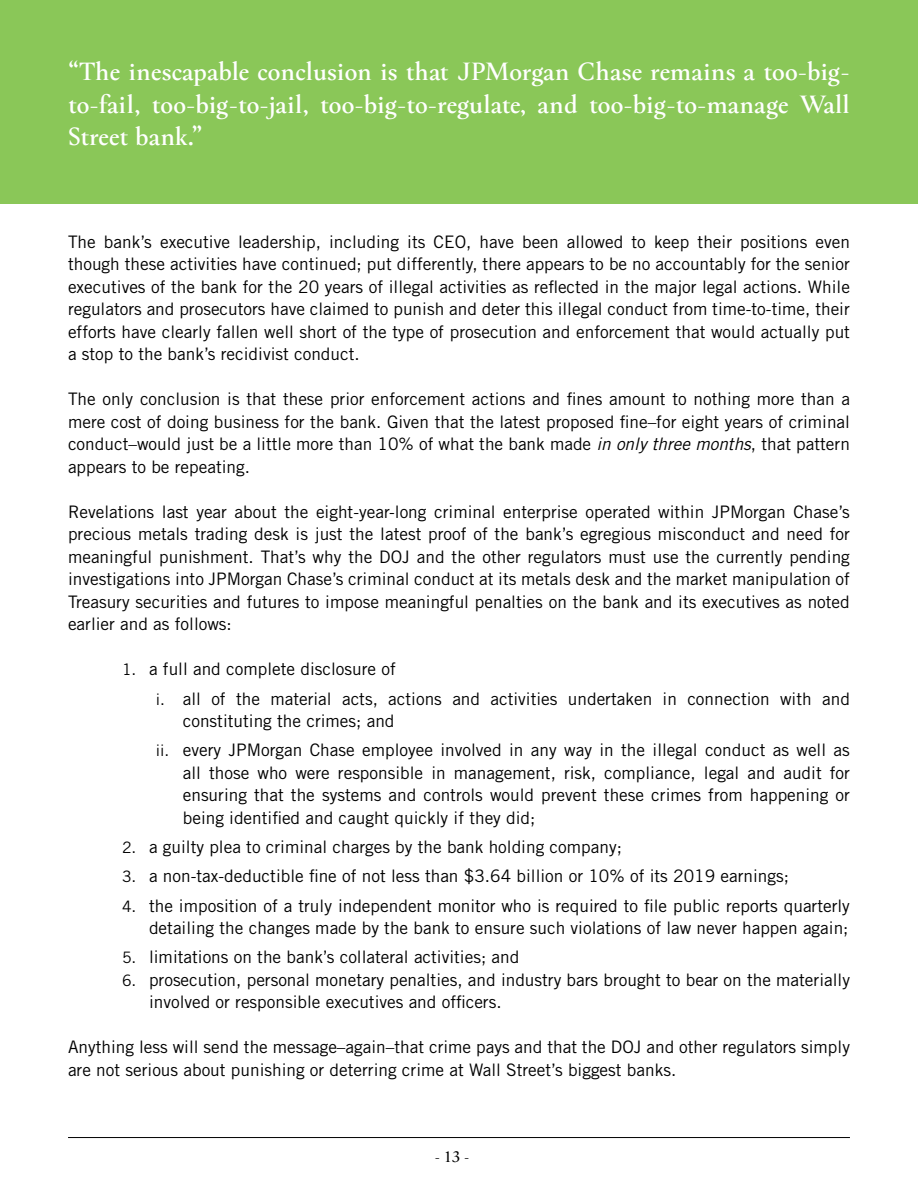
<style>
.page{position:relative;width:918px;height:1188px;background:#fff}
.page>*{position:absolute;margin:0;border:0;box-sizing:border-box;transform-origin:0 0}
.t1{font:600 27px/32.4px "W Hermann";letter-spacing:-.01em;color:#fff;text-align:justify}
.t2{font:17.25px/22.5px "Trade Gothic LT Std";color:#000;text-align:justify}
.t3{font:16.5px "W Hermann";color:#000}
.s1{font-style:italic}
.s2{font-size:15.75px}
</style>
<div class="page">
<hr style="left:68px;top:1137px;width:782px;height:1px;background:#000">
<div style="left:0;top:0;width:918px;height:203px;background:#8ac758"></div>
<h1 class="t1" style="left:68px;top:54px;width:783px">“The inescapable conclusion is that JPMorgan Chase remains a too-big&shy;to-fail, too-big-to-jail, too-big-to-regulate, and too-big-to-manage Wall Street bank.”</h1>
<p class="t2" style="left:68px;top:230px;width:783px">The bank’s executive leadership, including its CEO, have been allowed to keep their positions even though these activities have continued; put differently, there appears to be no accountably for the senior executives of the bank for the 20 years of illegal activities as reflected in the major legal actions. While regulators and prosecutors have claimed to punish and deter this illegal conduct from time-to-time, their efforts have clearly fallen well short of the type of prosecution and enforcement that would actually put a stop to the bank’s recidivist conduct.</p>
<p class="t2" style="left:68px;top:388px;width:784px">The only conclusion is that these prior enforcement actions and fines amount to nothing more than a mere cost of doing business for the bank. Given that the latest proposed fine–for eight years of criminal conduct–would just be a little more than 10% of what the bank made <span class="s1">in only three months</span>, that pattern appears to be repeating.</p>
<p class="t2" style="left:68px;top:500px;width:783px">Revelations last year about the eight-year-long criminal enterprise operated within JPMorgan Chase’s precious metals trading desk is just the latest proof of the bank’s egregious misconduct and need for meaningful punishment. That’s why the DOJ and the other regulators must use the currently pending investigations into JPMorgan Chase’s criminal conduct at its metals desk and the market manipulation of Treasury securities and futures to impose meaningful penalties on the bank and its executives as noted earlier and as follows:</p>
<p class="t2" style="left:156px;top:654px;width:696px;line-height:29.2px;text-indent:-34px"><span class="s2">1.</span> a full and complete disclosure of<br><span class="s2">i.</span> all of the material acts, actions and activities undertaken in connection with and</p>
<p class="t2" style="left:156px;top:706px;width:696px;line-height:29.2px;text-indent:27px">constituting the crimes; and<br><span class="s2">ii.</span> every JPMorgan Chase employee involved in any way in the illegal conduct as well as</p>
<p class="t2" style="left:183px;top:761px;width:669px">all those who were responsible in management, risk, compliance, legal and audit for ensuring that the systems and controls would prevent these crimes from happening or being identified and caught quickly if they did;</p>
<p class="t2" style="left:122px;top:836px;width:501px"><span class="s2">2.</span> a guilty plea to criminal charges by the bank holding company;</p>
<p class="t2" style="left:122px;top:865px;width:669px"><span class="s2">3.</span> a non-tax-deductible fine of not less than $3.64 billion or 10% of its 2019 earnings;</p>
<p class="t2" style="left:122px;top:894px;width:729px;text-align:right"><span class="s2">4.</span> the imposition of a truly independent monitor who is required to file public reports quarterly detailing the changes made by the bank to ensure such violations of law never happen again;</p>
<p class="t2" style="left:122px;top:946px;width:399px"><span class="s2">5.</span> limitations on the bank’s collateral activities; and</p>
<p class="t2" style="left:149px;top:968px;width:702px;text-indent:-27px"><span class="s2">6.</span> prosecution, personal monetary penalties, and industry bars brought to bear on the materially involved or responsible executives and officers.</p>
<p class="t2" style="left:68px;top:1036px;width:783px">Anything less will send the message–again–that crime pays and that the DOJ and other regulators simply are not serious about punishing or deterring crime at Wall Street’s biggest banks.</p>
<p class="t3" style="left:435px;top:1145px;width:36px">- 13 -</p>
</div>
